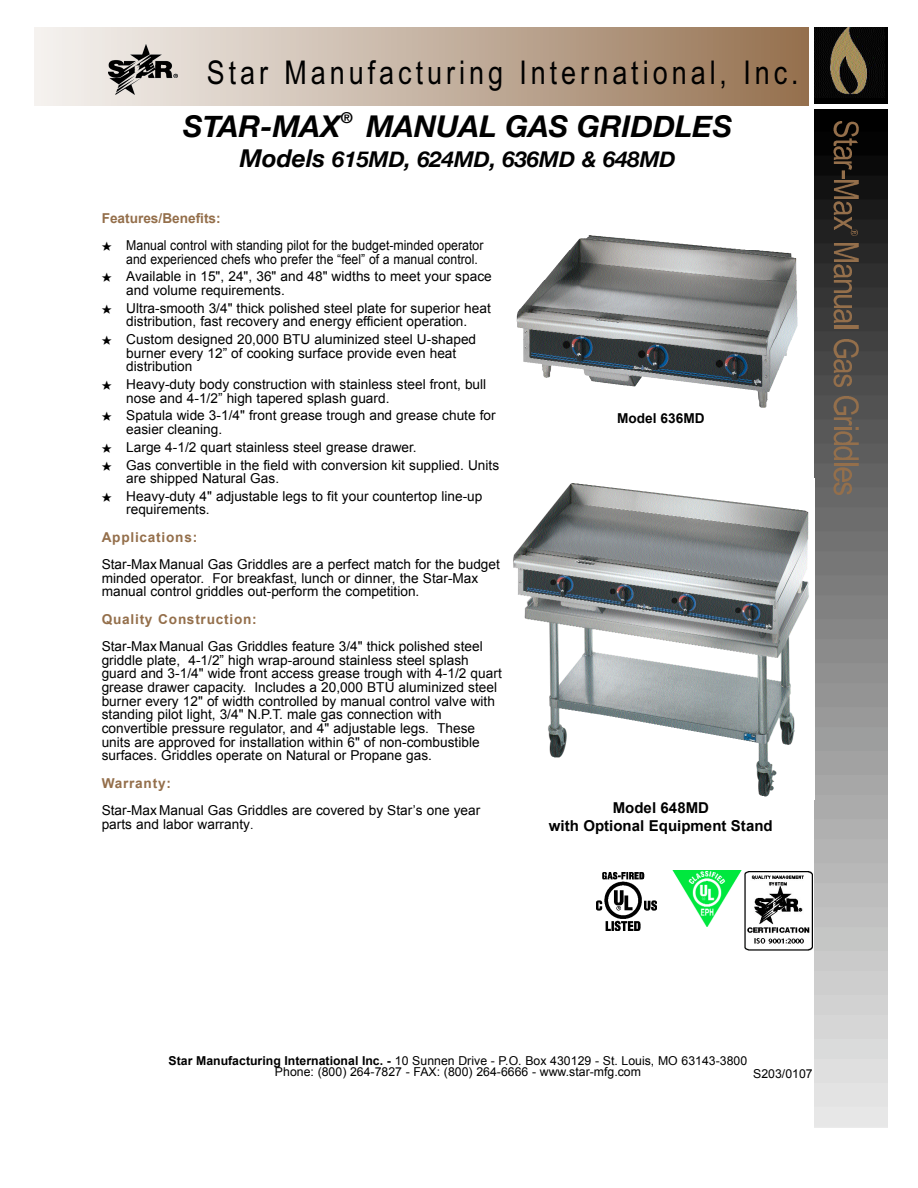
<style>
.page{position:relative;width:918px;height:1188px;background:#fff}
.page>*{position:absolute;margin:0;border:0;box-sizing:border-box;transform-origin:0 0}
.t1{font:32.7px "Arial Narrow";letter-spacing:.125em;color:#000}
.t2{font:italic 700 30px "Helvetica Neue";color:#000}
.t3{font:italic 700 21.9px "Helvetica Neue";color:#000}
.t4{font:700 15px/18px "Arial";color:#000;text-align:center}
.t5{font:italic 700 15px "Helvetica Neue";color:#000}
.t6{font:13.65px/13.6px "Arial";color:#000}
.t7{font:13.65px/13.8px "Arial";color:#000;scale:.9 1}
.t8{font:700 13.65px "Arial";letter-spacing:.035em;color:#946f4b}
.t9{font:700 13.65px "Arial";letter-spacing:.06em;color:#946f4b}
.t10{font:700 13.65px "Arial";color:#946f4b}
.t11{font:700 13.65px "Arial";color:#000}
.t12{font:12.3px "Arial";color:#000}
.s1{font-size:24.6px}
.s2{font-size:12.3px}
.s3{font-weight:700}
</style>
<div class="page">
<img style="left:34px;top:28px;width:775px;height:77px">
<div style="left:814px;top:27px;width:74px;height:77px;background:#000"></div>
<img style="left:814px;top:27px;width:70px;height:69px">
<img style="left:814px;top:110px;width:74px;height:1018px">
<img style="left:829px;top:122px;width:29px;height:24px">
<img style="left:829px;top:147px;width:23px;height:13px">
<img style="left:829px;top:162px;width:23px;height:8px">
<img style="left:829px;top:170px;width:15px;height:8px">
<img style="left:829px;top:181px;width:29px;height:18px">
<img style="left:829px;top:202px;width:23px;height:27px">
<img style="left:829px;top:244px;width:29px;height:18px">
<img style="left:829px;top:265px;width:23px;height:13px">
<img style="left:829px;top:281px;width:23px;height:11px">
<img style="left:829px;top:296px;width:23px;height:11px">
<img style="left:829px;top:310px;width:23px;height:13px">
<img style="left:829px;top:326px;width:29px;height:2px">
<img style="left:829px;top:339px;width:29px;height:18px">
<img style="left:829px;top:360px;width:23px;height:13px">
<img style="left:829px;top:375px;width:23px;height:11px">
<img style="left:829px;top:397px;width:29px;height:18px">
<img style="left:829px;top:418px;width:23px;height:8px">
<img style="left:829px;top:427px;width:29px;height:3px">
<img style="left:829px;top:432px;width:29px;height:12px">
<img style="left:829px;top:447px;width:29px;height:12px">
<img style="left:829px;top:463px;width:29px;height:2px">
<img style="left:829px;top:468px;width:23px;height:13px">
<img style="left:829px;top:483px;width:23px;height:11px">
<img style="left:109px;top:45px;width:68px;height:49px">
<img style="left:589px;top:235px;width:209px;height:134px">
<img style="left:673px;top:870px;width:68px;height:57px">
<img style="left:513px;top:483px;width:296px;height:314px">
<img style="left:745px;top:872px;width:68px;height:79px">
<svg style="left:849px;top:230px;width:9px;height:5px"></svg>
<img style="left:597px;top:873px;width:59px;height:57px">
<h1 class="t1" style="left:207px;top:61px;width:593px">Star Manufacturing International, Inc.</h1>
<h2 class="t2" style="left:183px;top:108px;width:159px">STAR-MAX</h2>
<p class="t5" style="left:341px;top:108px;width:14px">®</p>
<h2 class="t2" style="left:366px;top:108px;width:367px">MANUAL GAS GRIDDLES</h2>
<h3 class="t3" style="left:240px;top:146px;width:437px"><span class="s1">Models</span> 615MD, 624MD, 636MD &amp; 648MD</h3>
<p class="t10" style="left:102px;top:210px;width:121px">Features/Benefits:</p>
<p class="t7" style="left:126px;top:238px;width:398px;text-indent:-25px">★ Manual control with standing pilot for the budget-minded operator and experienced chefs who prefer the “feel” of a manual control.</p>
<p class="t6" style="left:126px;top:270px;width:367px;text-indent:-25px">★ Available in 15", 24", 36" and 48" widths to meet your space and volume requirements.</p>
<p class="t6" style="left:102px;top:301px;width:391px;text-align:center">★ Ultra-smooth 3/4" thick polished steel plate for superior heat distribution, fast recovery and energy efficient operation.</p>
<p class="t6" style="left:126px;top:333px;width:351px;text-indent:-25px">★ Custom designed 20,000 BTU aluminized steel U-shaped burner every 12” of cooking surface provide even heat distribution</p>
<p class="t6" style="left:126px;top:377px;width:362px;text-indent:-25px">★ Heavy-duty body construction with stainless steel front, bull nose and 4-1/2” high tapered splash guard.</p>
<p class="t6" style="left:126px;top:409px;width:371px;text-indent:-25px">★ Spatula wide 3-1/4" front grease trough and grease chute for easier cleaning.</p>
<p class="t6" style="left:102px;top:440px;width:317px">★ Large 4-1/2 quart stainless steel grease drawer.</p>
<p class="t6" style="left:126px;top:458px;width:374px;text-indent:-25px">★ Gas convertible in the field with conversion kit supplied. Units are shipped Natural Gas.</p>
<p class="t6" style="left:126px;top:490px;width:358px;text-indent:-25px">★ Heavy-duty 4" adjustable legs to fit your countertop line-up requirements.</p>
<p class="t8" style="left:102px;top:530px;width:97px">A p p lic a t io n s :</p>
<p class="t6" style="left:102px;top:558px;width:400px">Star-Max Manual Gas Griddles are a perfect match for the budget minded operator. For breakfast, lunch or dinner, the Star-Max manual control griddles out-perform the competition.</p>
<p class="t9" style="left:102px;top:612px;width:156px">Quality Construction:</p>
<p class="t6" style="left:102px;top:640px;width:402px">Star-Max Manual Gas Griddles feature 3/4" thick polished steel griddle plate, 4-1/2” high wrap-around stainless steel splash guard and 3-1/4" wide front access grease trough with 4-1/2 quart grease drawer capacity. Includes a 20,000 BTU aluminized steel burner every 12" of width controlled by manual control valve with standing pilot light, 3/4" N.P.T. male gas connection with convertible pressure regulator, and 4" adjustable legs. These units are approved for installation within 6" of non-combustible surfaces. Griddles operate on Natural or Propane gas.</p>
<p class="t8" style="left:102px;top:775px;width:71px">Wa r r a n t y :</p>
<p class="t6" style="left:102px;top:803px;width:380px">Star-Max Manual Gas Griddles are covered by Star’s one year parts and labor warranty<span class="s2">.</span></p>
<p class="t4" style="left:549px;top:799px;width:225px">Model 648MD<br>with Optional Equipment Stand</p>
<p class="t11" style="left:617px;top:411px;width:89px">Model 636MD</p>
<p class="t12" style="left:169px;top:1053px;width:580px"><span class="s3">Star Manufacturing International Inc. -</span> 10 Sunnen Drive - P.O. Box 430129 - St. Louis, MO 63143-3800</p>
<p class="t12" style="left:275px;top:1065px;width:367px">Phone: (800) 264-7827 - FAX: (800) 264-6666 - www.star-mfg.com</p>
<p class="t12" style="left:753px;top:1067px;width:61px">S203/0107</p>
</div>
